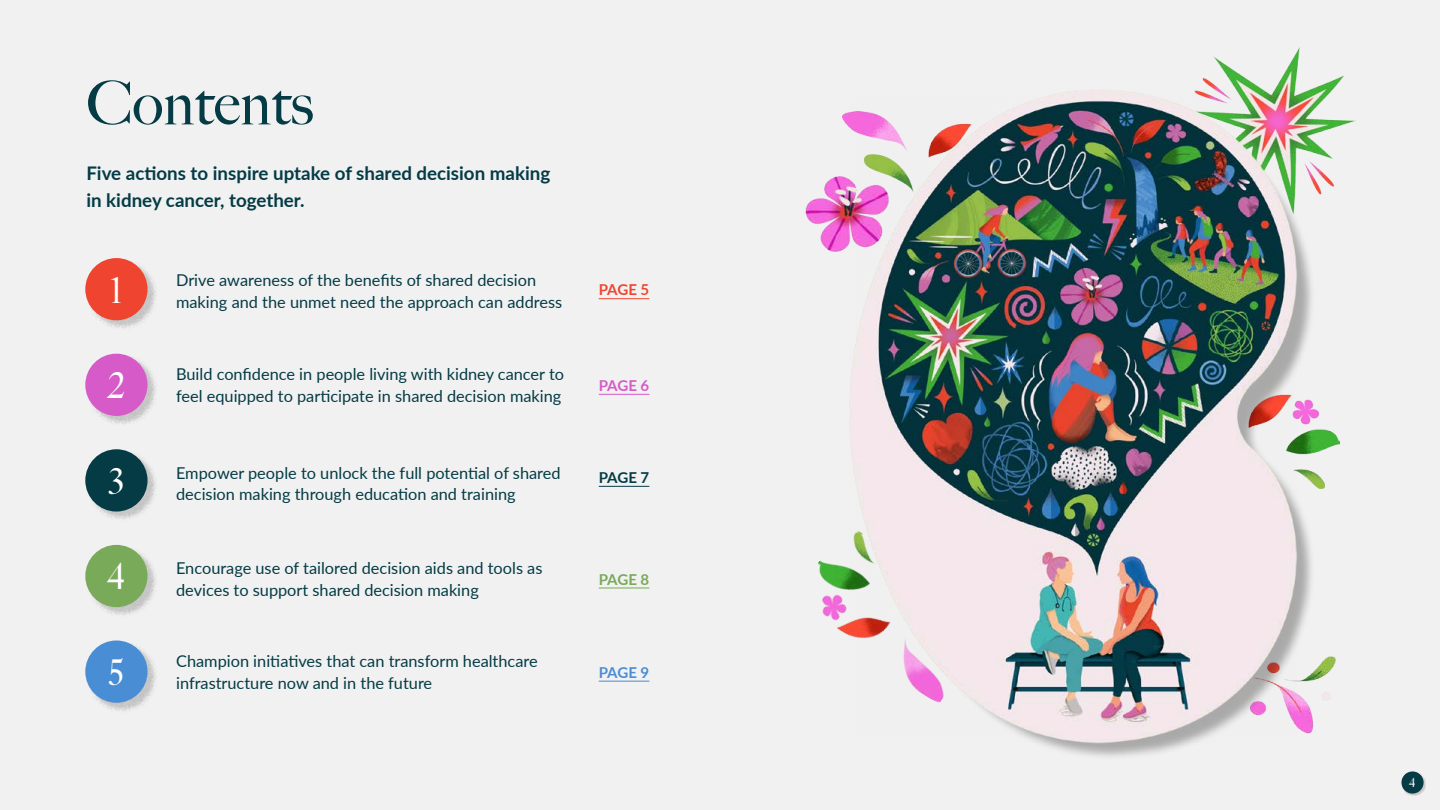
<style>
.page{position:relative;width:1440px;height:810px;background:#f1f1f1}
.page>*{position:absolute;margin:0;border:0;box-sizing:border-box;transform-origin:0 0}
.t1{font:60px "Big Caslon FB";color:#043b45}
.t2{font:35.85px "Big Caslon FB";color:#fff}
.t3{font:700 18.75px/27.2px "Lato";color:#043b45}
.t4{font:16.35px/21.8px "Lato";color:#043b45}
.t5{font:700 15px "Lato";color:#ef4430}
.t6{font:700 15px "Lato";color:#d65ac8}
.t7{font:700 15px "Lato";color:#043b45}
.t8{font:700 15px "Lato";color:#78aa59}
.t9{font:700 15px "Lato";color:#498dd4}
.t10{font:12.75px "Big Caslon FB";color:#fff}
</style>
<div class="page">
<img style="left:805px;top:47px;width:551px;height:710px">
<hr style="left:599px;top:298px;width:50px;height:1px;background:#ef4430">
<hr style="left:599px;top:394px;width:50px;height:1px;background:#d65ac8">
<hr style="left:599px;top:486px;width:50px;height:1px;background:#043b45">
<hr style="left:599px;top:588px;width:50px;height:1px;background:#78aa59">
<hr style="left:599px;top:681px;width:50px;height:1px;background:#498dd4">
<div style="left:87px;top:259px;width:70px;height:71px;background:#000;opacity:.2"></div>
<div style="left:85px;top:258px;width:63px;height:62px;background:#ef4430;border-radius:50%"></div>
<div style="left:87px;top:355px;width:70px;height:70px;background:#000;opacity:.2"></div>
<div style="left:85px;top:354px;width:63px;height:62px;background:#d65ac8;border-radius:50%"></div>
<div style="left:87px;top:451px;width:70px;height:70px;background:#000;opacity:.2"></div>
<div style="left:85px;top:449px;width:63px;height:63px;background:#043b45;border-radius:50%"></div>
<div style="left:87px;top:546px;width:70px;height:71px;background:#000;opacity:.2"></div>
<div style="left:85px;top:545px;width:63px;height:62px;background:#78aa59;border-radius:50%"></div>
<div style="left:87px;top:642px;width:70px;height:70px;background:#000;opacity:.2"></div>
<div style="left:85px;top:640px;width:63px;height:63px;background:#498dd4;border-radius:50%"></div>
<div style="left:1402px;top:772px;width:24px;height:24px;background:#000;opacity:.2"></div>
<div style="left:1401px;top:771px;width:23px;height:23px;background:#043b45;border-radius:50%"></div>
<h1 class="t1" style="left:86px;top:68px;width:229px">Contents</h1>
<p class="t3" style="left:86px;top:159px;width:465px">Five actions to inspire uptake of shared decision making in kidney cancer, together.</p>
<h2 class="t2" style="left:111px;top:269px;width:13px">1</h2>
<p class="t4" style="left:176px;top:268px;width:388px">Drive awareness of the benefits of shared decision making and the unmet need the approach can address</p>
<h2 class="t2" style="left:108px;top:365px;width:19px">2</h2>
<p class="t4" style="left:176px;top:363px;width:389px">Build confidence in people living with kidney cancer to</p>
<p class="t4" style="left:176px;top:385px;width:387px">feel equipped to participate in shared decision making</p>
<h2 class="t2" style="left:109px;top:460px;width:16px">3</h2>
<p class="t4" style="left:176px;top:461px;width:386px">Empower people to unlock the full potential of shared</p>
<p class="t4" style="left:176px;top:483px;width:341px">decision making through education and training</p>
<h2 class="t2" style="left:107px;top:556px;width:21px">4</h2>
<p class="t4" style="left:176px;top:557px;width:368px">Encourage use of tailored decision aids and tools as</p>
<p class="t4" style="left:176px;top:578px;width:304px">devices to support shared decision making</p>
<h2 class="t2" style="left:109px;top:652px;width:17px">5</h2>
<p class="t4" style="left:176px;top:650px;width:363px">Champion initiatives that can transform healthcare</p>
<p class="t4" style="left:176px;top:672px;width:258px">infrastructure now and in the future</p>
<p class="t5" style="left:599px;top:279px;width:52px">PAGE 5</p>
<p class="t6" style="left:599px;top:374px;width:52px">PAGE 6</p>
<p class="t7" style="left:599px;top:466px;width:52px">PAGE 7</p>
<p class="t8" style="left:599px;top:568px;width:52px">PAGE 8</p>
<p class="t9" style="left:599px;top:661px;width:52px">PAGE 9</p>
<p class="t10" style="left:1409px;top:775px;width:9px">4</p>
</div>
